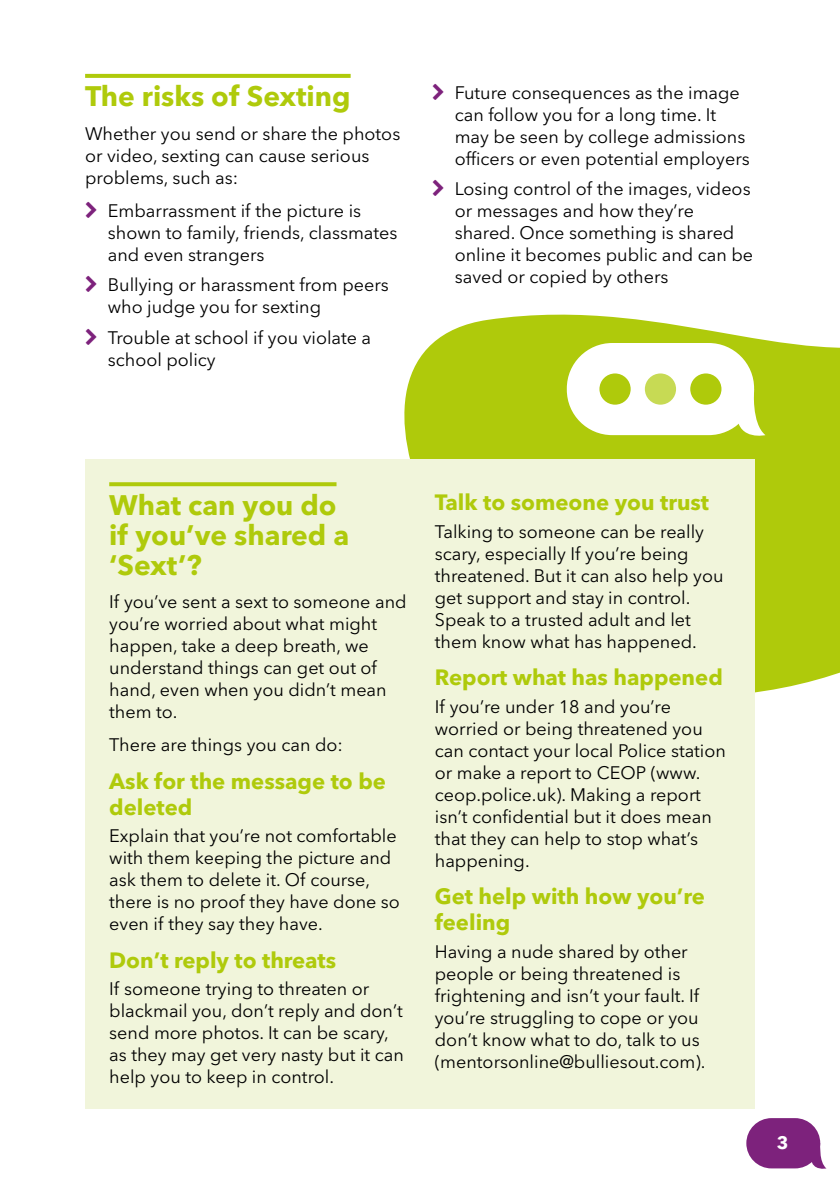
<style>
.page{position:relative;width:840px;height:1191px;background:#fff}
.page>*{position:absolute;margin:0;border:0;box-sizing:border-box;transform-origin:0 0}
.t1{font:700 28px/30px "Avenir Next LT Pro";color:#afca0b}
.t2{font:700 22px/26px "Avenir Next LT Pro";color:#afca0b}
.t3{font:18px/22px "Avenir Next LT Pro";color:#000}
.t4{font:700 18px "Avenir Next LT Pro";color:#fff}
</style>
<div class="page">
<svg style="left:404px;top:314px;width:435px;height:400px;fill:#afca0b"></svg>
<div style="left:85px;top:459px;width:669px;height:649px;background:#f1f5db"></div>
<svg style="left:85px;top:74px;width:265px;height:4px"></svg>
<svg style="left:109px;top:482px;width:227px;height:4px"></svg>
<div style="left:566px;top:343px;width:187px;height:92px;background:#fff;border-radius:45px"></div>
<div style="left:599px;top:373px;width:31px;height:32px;background:#afca0b;border-radius:50%"></div>
<svg style="left:644px;top:373px;width:31px;height:32px"></svg>
<div style="left:689px;top:373px;width:32px;height:32px;background:#afca0b;border-radius:50%"></div>
<svg style="left:734px;top:387px;width:31px;height:54px"></svg>
<div style="left:746px;top:1118px;width:73px;height:50px;background:#7d227c;border-radius:25px"></div>
<svg style="left:809px;top:1142px;width:17px;height:27px"></svg>
<h1 class="t1" style="left:85px;top:81px;width:267px">The risks of Sexting</h1>
<p class="t3" style="left:85px;top:122px;width:316px">Whether you send or share the photos or video, sexting can cause serious problems, such as:</p>
<p class="t3" style="left:108px;top:200px;width:291px">Embarrassment if the picture is shown to family, friends, classmates and even strangers</p>
<p class="t3" style="left:108px;top:274px;width:282px">Bullying or harassment from peers who judge you for sexting</p>
<p class="t3" style="left:108px;top:327px;width:265px">Trouble at school if you violate a school policy</p>
<p class="t3" style="left:454px;top:81px;width:296px">Future consequences as the image can follow you for a long time. It may be seen by college admissions officers or even potential employers</p>
<p class="t3" style="left:454px;top:178px;width:300px">Losing control of the images, videos or messages and how they’re shared. Once something is shared online it becomes public and can be saved or copied by others</p>
<h1 class="t1" style="left:109px;top:489px;width:241px">What can you do if you’ve shared a ‘Sext’?</h1>
<p class="t3" style="left:109px;top:590px;width:299px">If you’ve sent a sext to someone and you’re worried about what might happen, take a deep breath, we understand things can get out of hand, even when you didn’t mean them to.</p>
<p class="t3" style="left:109px;top:734px;width:235px">There are things you can do:</p>
<p class="t2" style="left:109px;top:768px;width:278px">Ask for the message to be deleted</p>
<p class="t3" style="left:109px;top:825px;width:292px">Explain that you’re not comfortable with them keeping the picture and ask them to delete it. Of course, there is no proof they have done so even if they say they have.</p>
<p class="t2" style="left:109px;top:947px;width:228px">Don’t reply to threats</p>
<p class="t3" style="left:109px;top:978px;width:296px">If someone trying to threaten or blackmail you, don’t reply and don’t send more photos. It can be scary, as they may get very nasty but it can help you to keep in control.</p>
<p class="t2" style="left:434px;top:489px;width:276px">Talk to someone you trust</p>
<p class="t3" style="left:434px;top:520px;width:290px">Talking to someone can be really scary, especially If you’re being threatened. But it can also help you get support and stay in control.<br>Speak to a trusted adult and let them know what has happened.</p>
<p class="t2" style="left:434px;top:664px;width:289px">Report what has happened</p>
<p class="t3" style="left:434px;top:695px;width:292px">If you’re under 18 and you’re worried or being threatened you can contact your local Police station or make a report to CEOP (www. ceop.police.uk). Making a report isn’t confidential but it does mean that they can help to stop what’s happening.</p>
<p class="t2" style="left:434px;top:883px;width:271px">Get help with how you’re feeling</p>
<p class="t3" style="left:434px;top:940px;width:272px">Having a nude shared by other people or being threatened is frightening and isn’t your fault. If you’re struggling to cope or you don’t know what to do, talk to us (mentorsonline@bulliesout.com).</p>
<p class="t4" style="left:776px;top:1132px;width:13px">3</p>
</div>
